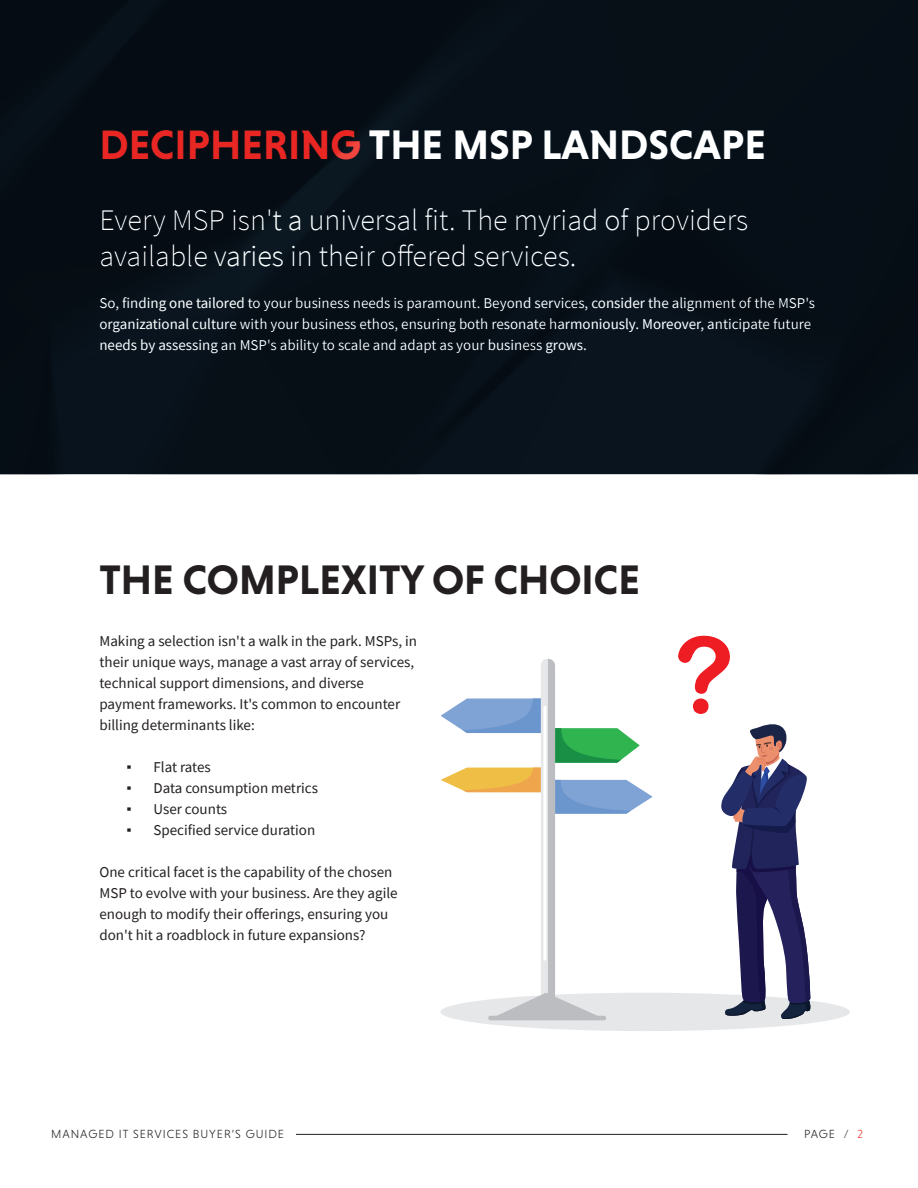
<style>
.page{position:relative;width:918px;height:1188px;background:#fff}
.page>*{position:absolute;margin:0;border:0;box-sizing:border-box;transform-origin:0 0}
.t1{font:700 42px "Niveau Grotesk";color:#fff}
.t2{font:700 42px "Niveau Grotesk";color:#231f20}
.t3{font:300 30px/36px "Source Sans Pro";color:#fff}
.t4{font:15px/21px "Source Sans Pro";color:#231f20}
.t5{font:15px/21px "Source Sans Pro";color:#fff}
.t6{font:300 12px "Niveau Grotesk";letter-spacing:.08em;color:#231f20}
.s1{color:#ee3c36}
.s2{font-family:"Times New Roman"}
</style>
<div class="page">
<hr style="left:296px;top:1134px;width:492px;height:1px;background:#211d1e">
<div style="left:440px;top:993px;width:410px;height:38px;background:#e6e7e9;border-radius:50%"></div>
<hr style="left:488px;top:1016px;width:118px;height:4px;background:#bcbdc0;border-radius:2px">
<svg style="left:678px;top:636px;width:133px;height:383px"></svg>
<svg style="left:441px;top:659px;width:212px;height:358px"></svg>
<div style="left:0;top:0;width:918px;height:474px;background:#060f17"></div>
<h1 class="t1" style="left:99px;top:121px;width:668px"><span class="s1">DECIPHERING</span> THE MSP LANDSCAPE</h1>
<h2 class="t3" style="left:99px;top:202px;width:650px">Every MSP isn't a universal fit. The myriad of providers available varies in their offered services.</h2>
<p class="t5" style="left:99px;top:292px;width:717px">So, finding one tailored to your business needs is paramount. Beyond services, consider the alignment of the MSP's organizational culture with your business ethos, ensuring both resonate harmoniously. Moreover, anticipate future needs by assessing an MSP's ability to scale and adapt as your business grows.</p>
<h1 class="t2" style="left:99px;top:556px;width:542px">THE COMPLEXITY OF CHOICE</h1>
<p class="t4" style="left:99px;top:631px;width:319px">Making a selection isn't a walk in the park. MSPs, in their unique ways, manage a vast array of services, technical support dimensions, and diverse payment frameworks. It's common to encounter billing determinants like:</p>
<p class="t4" style="left:126px;top:757px;width:86px"><span class="s2">▪</span> Flat rates</p>
<p class="t4" style="left:126px;top:778px;width:193px"><span class="s2">▪</span> Data consumption metrics</p>
<p class="t4" style="left:126px;top:799px;width:102px"><span class="s2">▪</span> User counts</p>
<p class="t4" style="left:126px;top:820px;width:190px"><span class="s2">▪</span> Specified service duration</p>
<p class="t4" style="left:99px;top:862px;width:300px">One critical facet is the capability of the chosen MSP to evolve with your business. Are they agile enough to modify their offerings, ensuring you don't hit a roadblock in future expansions?</p>
<p class="t6" style="left:51px;top:1127px;width:234px">MANAGED IT SERVICES BUYER’S GUIDE</p>
<p class="t6" style="left:804px;top:1127px;width:60px">PAGE / <span class="s1">2</span></p>
</div>
